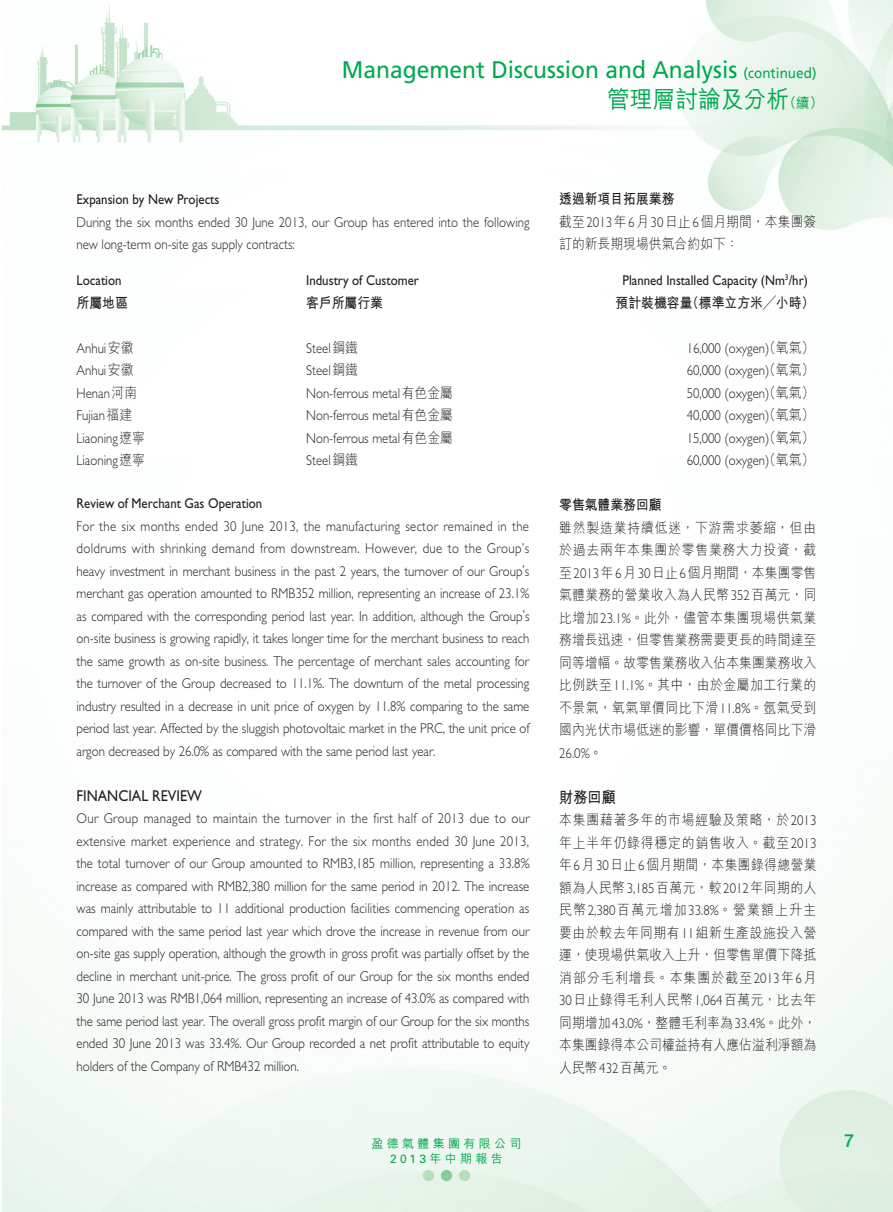
<style>
.page{position:relative;width:893px;height:1212px;background:#fff}
.page>*{position:absolute;margin:0;border:0;box-sizing:border-box;transform-origin:0 0}
.t1{font:24px "Frutiger LT Std";color:#00a94e;scale:.95 1}
.t2{font:500 24px "M Hei HK";color:#00a94e;scale:.95 1}
.t3{font:500 18px "Helvetica Neue LT Std";color:#00a94e}
._3__標題{font:15.75px "Gill Sans Std";color:#231f20;scale:.9 1}
._3__標題-2{font:700 15.75px "M Hei HK";color:#231f20;scale:.9 1}
._1__內文{font:300 14.25px/22.5px "Gill Sans Std";color:#231f20;text-align:justify;scale:.9 1}
._1__內文-2{font:300 14.25px/22.5px "M Hei HK";letter-spacing:.005em;color:#231f20;text-align:justify;scale:.9 1}
._1__內文-3{font:14.25px "Gill Sans Std";color:#231f20;scale:.9 1}
._4__副標題{font:14.25px "Gill Sans Std";color:#231f20;scale:.9 1}
._1__內文-4{font:700 14.25px "M Hei HK";color:#231f20;scale:.9 1}
._4__副標題-2{font:700 14.25px "M Hei HK";color:#231f20;scale:.9 1}
.t4{font:500 12px "M Hei HK";letter-spacing:.28em;color:#00a94e}
.s1{font-size:14.25px}
.s2{font-family:"Gill Sans Std"}
.s3{font-family:"M Hei HK"}
.s4{font-family:"Univers LT Std";font-weight:400}
</style>
<div class="page">
<img style="left:2px;top:0;width:891px;height:1212px">
<div style="left:441px;top:1170px;width:11px;height:11px;background:#88cc9c;border-radius:50%"></div>
<div style="left:423px;top:1170px;width:11px;height:11px;background:#b8dec0;border-radius:50%"></div>
<div style="left:459px;top:1170px;width:11px;height:11px;background:#b8dec0;border-radius:50%"></div>
<h1 class="t1" style="left:342px;top:56px;width:501px">Management Discussion and Analysis <span class="s1">(continued)</span></h1>
<h1 class="t2" style="left:607px;top:82px;width:229px">管理層討論及分析<span class="s1">（續）</span></h1>
<p class="_4__副標題-2" style="left:559px;top:188px;width:130px">透過新項目拓展業務</p>
<p class="_1__內文-2" style="left:559px;top:210px;width:287px">截至<span class="s2">2013</span>年<span class="s2">6</span>月<span class="s2">30</span>日止<span class="s2">6</span>個月期間，本集團簽訂的新長期現場供氣合約如下：</p>
<p class="_4__副標題" style="left:77px;top:191px;width:160px">Expansion by New Projects</p>
<p class="_1__內文" style="left:77px;top:211px;width:505px">During the six months ended 30 June 2013, our Group has entered into the following new long-term on-site gas supply contracts:</p>
<p class="_1__內文-3" style="left:77px;top:272px;width:52px">Location</p>
<p class="_1__內文-3" style="left:306px;top:272px;width:127px">Industry of Customer</p>
<p class="_1__內文-3" style="left:622px;top:272px;width:208px">Planned Installed Capacity (Nm<sup>3</sup>/hr)</p>
<p class="_1__內文-4" style="left:77px;top:292px;width:59px">所屬地區</p>
<p class="_1__內文-4" style="left:306px;top:292px;width:87px">客戶所屬行業</p>
<p class="_1__內文-4" style="left:615px;top:292px;width:222px">預計裝機容量（標準立方米╱小時）</p>
<p class="_1__內文" style="left:77px;top:337px;width:65px">Anhui<span class="s3">安徽</span></p>
<p class="_1__內文" style="left:306px;top:337px;width:59px">Steel<span class="s3">鋼鐵</span></p>
<p class="_1__內文" style="left:687px;top:337px;width:143px">16,000 (oxygen<span class="s3">（</span>) <span class="s3">氧氣）</span></p>
<p class="_1__內文" style="left:77px;top:359px;width:65px">Anhui<span class="s3">安徽</span></p>
<p class="_1__內文" style="left:306px;top:359px;width:59px">Steel<span class="s3">鋼鐵</span></p>
<p class="_1__內文" style="left:687px;top:359px;width:143px">60,000 (oxygen<span class="s3">（</span>) <span class="s3">氧氣）</span></p>
<p class="_1__內文" style="left:77px;top:382px;width:69px">Henan<span class="s3">河南</span></p>
<p class="_1__內文" style="left:306px;top:382px;width:165px">Non-ferrous metal<span class="s3">有色金屬</span></p>
<p class="_1__內文" style="left:687px;top:382px;width:143px">50,000 (oxygen<span class="s3">（</span>) <span class="s3">氧氣）</span></p>
<p class="_1__內文" style="left:77px;top:404px;width:63px">Fujian<span class="s3">福建</span></p>
<p class="_1__內文" style="left:306px;top:404px;width:165px">Non-ferrous metal<span class="s3">有色金屬</span></p>
<p class="_1__內文" style="left:687px;top:404px;width:143px">40,000 (oxygen<span class="s3">（</span>) <span class="s3">氧氣）</span></p>
<p class="_1__內文" style="left:77px;top:427px;width:78px">Liaoning<span class="s3">遼寧</span></p>
<p class="_1__內文" style="left:306px;top:427px;width:165px">Non-ferrous metal<span class="s3">有色金屬</span></p>
<p class="_1__內文" style="left:687px;top:427px;width:143px">15,000 (oxygen<span class="s3">（</span>) <span class="s3">氧氣）</span></p>
<p class="_1__內文" style="left:77px;top:449px;width:78px">Liaoning<span class="s3">遼寧</span></p>
<p class="_1__內文" style="left:306px;top:449px;width:59px">Steel<span class="s3">鋼鐵</span></p>
<p class="_1__內文" style="left:687px;top:449px;width:143px">60,000 (oxygen<span class="s3">（</span>) <span class="s3">氧氣）</span></p>
<p class="_4__副標題" style="left:77px;top:495px;width:208px">Review of Merchant Gas Operation</p>
<p class="_1__內文" style="left:77px;top:515px;width:505px">For the six months ended 30 June 2013, the manufacturing sector remained in the doldrums with shrinking demand from downstream. However, due to the Group’s heavy investment in merchant business in the past 2 years, the turnover of our Group’s merchant gas operation amounted to RMB352 million, representing an increase of 23.1% as compared with the corresponding period last year. In addition, although the Group’s on-site business is growing rapidly, it takes longer time for the merchant business to reach the same growth as on-site business. The percentage of merchant sales accounting for the turnover of the Group decreased to 11.1%. The downturn of the metal processing industry resulted in a decrease in unit price of oxygen by 11.8% comparing to the same period last year. Affected by the sluggish photovoltaic market in the PRC, the unit price of argon decreased by 26.0% as compared with the same period last year.</p>
<p class="_3__標題" style="left:77px;top:786px;width:141px">FINANCIAL REVIEW</p>
<p class="_1__內文" style="left:77px;top:807px;width:505px">Our Group managed to maintain the turnover in the first half of 2013 due to our extensive market experience and strategy. For the six months ended 30 June 2013, the total turnover of our Group amounted to RMB3,185 million, representing a 33.8% increase as compared with RMB2,380 million for the same period in 2012. The increase was mainly attributable to 11 additional production facilities commencing operation as compared with the same period last year which drove the increase in revenue from our on-site gas supply operation, although the growth in gross profit was partially offset by the decline in merchant unit-price. The gross profit of our Group for the six months ended 30 June 2013 was RMB1,064 million, representing an increase of 43.0% as compared with the same period last year. The overall gross profit margin of our Group for the six months ended 30 June 2013 was 33.4%. Our Group recorded a net profit attributable to equity holders of the Company of RMB432 million.</p>
<p class="_4__副標題-2" style="left:559px;top:494px;width:115px">零售氣體業務回顧</p>
<p class="_1__內文-2" style="left:559px;top:516px;width:287px">雖然製造業持續低迷，下游需求萎縮，但由於過去兩年本集團於零售業務大力投資，截至<span class="s2">2013</span>年<span class="s2">6</span>月<span class="s2">30</span>日止<span class="s2">6</span>個月期間，本集團零售氣體業務的營業收入為人民幣<span class="s2">352</span>百萬元，同比增加<span class="s2">23.1%</span>。此外，儘管本集團現場供氣業務增長迅速，但零售業務需要更長的時間達至同等增幅。故零售業務收入佔本集團業務收入比例跌至<span class="s2">11.1%</span>。其中，由於金屬加工行業的不景氣，氧氣單價同比下滑<span class="s2">11.8%</span>。氬氣受到國內光伏市場低迷的影響，單價價格同比下滑<span class="s2">26.0%</span>。</p>
<p class="_3__標題-2" style="left:559px;top:785px;width:65px">財務回顧</p>
<p class="_1__內文-2" style="left:559px;top:808px;width:287px">本集團藉著多年的市場經驗及策略，於<span class="s2">2013</span>年上半年仍錄得穩定的銷售收入。截至<span class="s2">2013</span>年<span class="s2">6</span>月<span class="s2">30</span>日止<span class="s2">6</span>個月期間，本集團錄得總營業額為人民幣<span class="s2">3,185</span>百萬元，較<span class="s2">2012</span>年同期的人民幣<span class="s2">2,380</span>百萬元增加<span class="s2">33.8%</span>。營業額上升主要由於較去年同期有<span class="s2">11</span>組新生產設施投入營運，使現場供氣收入上升，但零售單價下降抵消部分毛利增長。本集團於截至<span class="s2">2013</span>年<span class="s2">6</span>月<span class="s2">30</span>日止錄得毛利人民幣<span class="s2">1,064</span>百萬元，比去年同期增加<span class="s2">43.0%</span>，整體毛利率為<span class="s2">33.4%</span>。此外，本集團錄得本公司權益持有人應佔溢利淨額為人民幣<span class="s2">432</span>百萬元。</p>
<p class="t4" style="left:371px;top:1134px;width:152px">盈德氣體集團有限公司</p>
<p class="t3" style="left:844px;top:1129px;width:12px">7</p>
<p class="t4" style="left:390px;top:1149px;width:114px"><span class="s4">2013</span>年中期報告</p>
</div>
